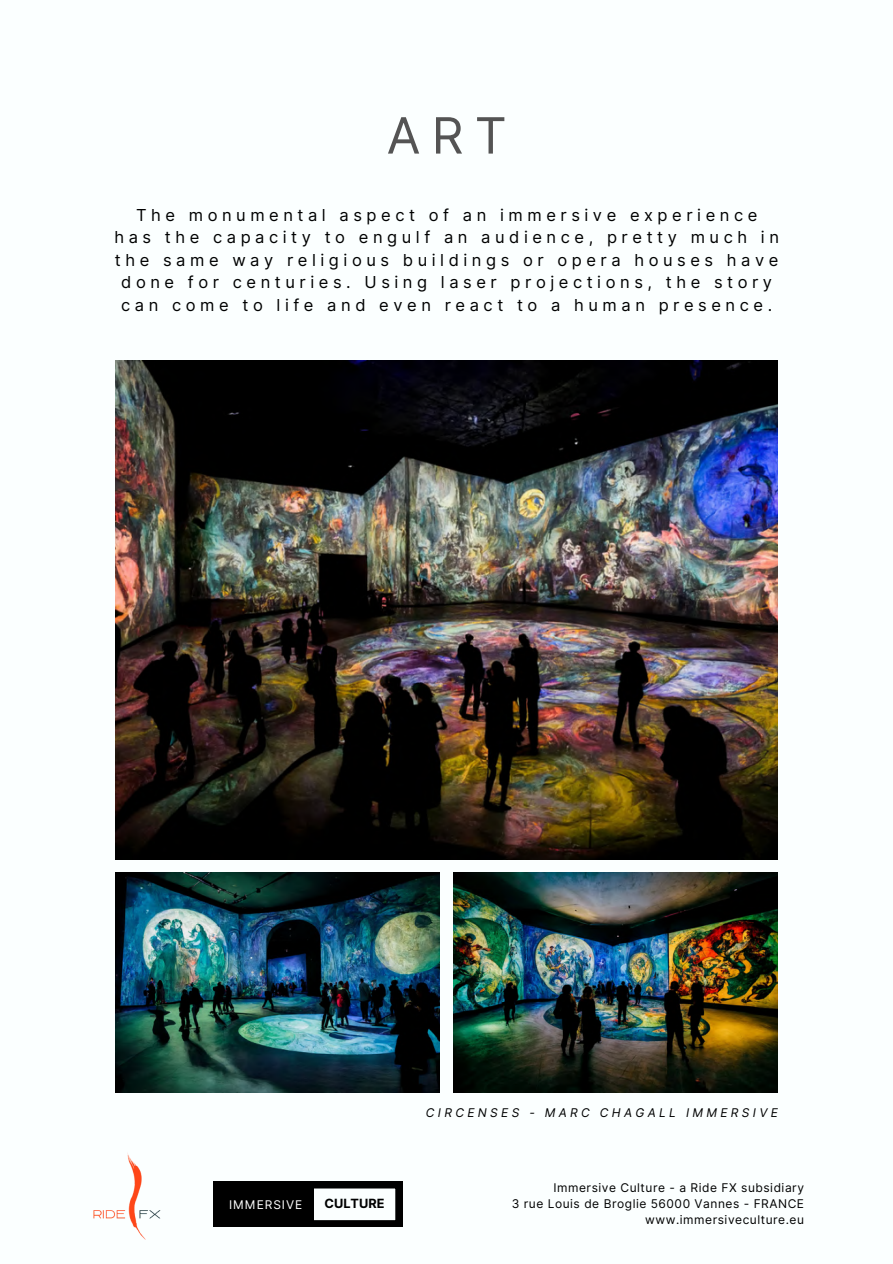
<style>
.page{position:relative;width:893px;height:1264px;background:#fff}
.page>*{position:absolute;margin:0;border:0;box-sizing:border-box;transform-origin:0 0}
.t1{font:49.95px "Inter";color:#545454}
.t2{font:16.5px/22.5px "Inter";letter-spacing:.275em;color:#000;text-align:center}
.t3{font:700 12.75px "Inter";color:#000}
.t4{font:12px "Inter";letter-spacing:.045em;color:#000}
.t5{font:italic 12px "Inter";letter-spacing:.275em;color:#000}
.t6{font:12px "Inter";letter-spacing:.075em;color:#fff}
</style>
<div class="page">
<div style="left:0;top:0;width:892px;height:1263px;background:#fbffff"></div>
<img style="left:115px;top:360px;width:662px;height:499px">
<img style="left:115px;top:872px;width:324px;height:220px">
<img style="left:453px;top:872px;width:324px;height:220px">
<svg style="left:213px;top:1181px;width:189px;height:45px"></svg>
<div style="left:218px;top:1185px;width:95px;height:37px;background:#000"></div>
<img style="left:93px;top:1153px;width:68px;height:87px">
<h4 class="t1" style="left:386px;top:106px;width:122px">ART</h4>
<p class="t2" style="left:114px;top:203px;width:666px">The monumental aspect of an immersive experience<br>has the capacity to engulf an audience, pretty much in the same way religious buildings or opera houses have done for centuries. Using laser projections, the story can come to life and even react to a human presence.</p>
<p class="t6" style="left:229px;top:1196px;width:75px">IMMERSIVE</p>
<p class="t3" style="left:324px;top:1196px;width:61px">CULTURE</p>
<p class="t5" style="left:426px;top:1105px;width:353px">CIRCENSES - MARC CHAGALL IMMERSIVE</p>
<p class="t4" style="left:553px;top:1180px;width:252px">Immersive Culture - a Ride FX subsidiary</p>
<h4 class="t4" style="left:511px;top:1196px;width:294px">3 rue Louis de Broglie 56000 Vannes - FRANCE</h4>
<h3 class="t4" style="left:645px;top:1212px;width:160px">www.immersiveculture.eu</h3>
</div>
